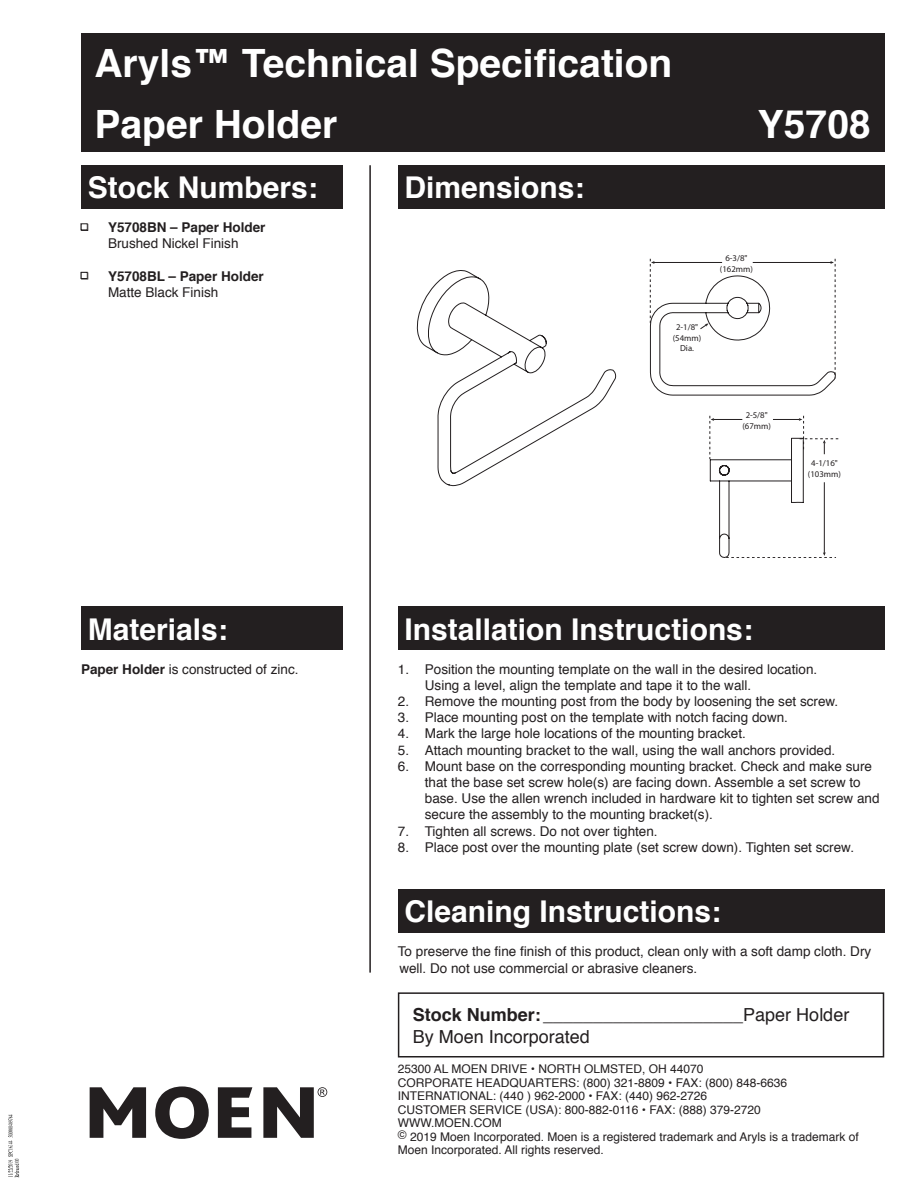
<style>
.page{position:relative;width:918px;height:1188px;background:#fff}
.page>*{position:absolute;margin:0;border:0;box-sizing:border-box;transform-origin:0 0}
.Title_Text{font:700 39px "Helvetica";color:#fff}
.Section_Headers{font:700 30px "Helvetica";color:#fff}
.Stock_Number___Produ{font:18px "Helvetica";color:#231f20}
.List{font:13.5px/16.2px "Helvetica";color:#231f20}
.Text{font:13.5px/16.2px "Helvetica";color:#231f20}
.Bold_Stock_Number{font:700 13.5px "Helvetica";color:#231f20}
.Unbolded_Stock_Numbe{font:13.5px "Helvetica";color:#231f20}
.Copyright_Info{font:12px/13.5px "Helvetica";color:#231f20}
.t1{font:8.7px/10.5px "Myriad Pro";color:#231f20;text-align:center}
.s1{font-weight:700}
</style>
<div class="page">
<div style="left:81px;top:34px;width:803px;height:118px;background:#231f20"></div>
<div style="left:81px;top:165px;width:261px;height:43px;background:#231f20"></div>
<div style="left:81px;top:607px;width:261px;height:43px;background:#231f20"></div>
<div style="left:398px;top:165px;width:486px;height:43px;background:#231f20"></div>
<div style="left:398px;top:607px;width:486px;height:43px;background:#231f20"></div>
<div style="left:398px;top:889px;width:486px;height:43px;background:#231f20"></div>
<svg style="left:81px;top:223px;width:7px;height:8px"></svg>
<div style="left:81px;top:272px;width:6px;height:7px;border:1px solid #231f20"></div>
<div style="left:398px;top:992px;width:486px;height:66px;border:2px solid #231f20"></div>
<hr style="left:369px;top:165px;width:2px;height:808px;background:#231f20">
<svg style="left:90px;top:1087px;width:56px;height:51px"></svg>
<svg style="left:155px;top:1086px;width:54px;height:53px"></svg>
<svg style="left:218px;top:1087px;width:34px;height:51px"></svg>
<svg style="left:263px;top:1087px;width:64px;height:51px"></svg>
<svg style="left:417px;top:270px;width:198px;height:217px"></svg>
<svg style="left:615px;top:258px;width:221px;height:300px"></svg>
<svg style="left:700px;top:323px;width:9px;height:6px"></svg>
<svg style="left:710px;top:416px;width:32px;height:43px"></svg>
<hr style="left:654px;top:262px;width:68px;height:1px;background:#231f20">
<hr style="left:753px;top:262px;width:78px;height:1px;background:#231f20">
<svg style="left:650px;top:259px;width:5px;height:64px"></svg>
<svg style="left:830px;top:259px;width:6px;height:119px"></svg>
<svg style="left:773px;top:416px;width:66px;height:38px"></svg>
<hr style="left:824px;top:482px;width:1px;height:71px;background:#231f20">
<svg style="left:726px;top:552px;width:110px;height:6px"></svg>
<svg style="left:8px;top:1115px;width:11px;height:62px"></svg>
<p class="Title_Text" style="left:94px;top:31px;width:579px">Aryls™ Technical Specification</p>
<p class="Title_Text" style="left:94px;top:93px;width:244px">Paper Holder</p>
<p class="Title_Text" style="left:758px;top:93px;width:114px">Y5708</p>
<p class="Section_Headers" style="left:88px;top:163px;width:232px">Stock Numbers:</p>
<p class="Section_Headers" style="left:405px;top:163px;width:182px">Dimensions:</p>
<p class="Bold_Stock_Number" style="left:108px;top:216px;width:159px">Y5708BN – Paper Holder</p>
<p class="Unbolded_Stock_Numbe" style="left:108px;top:233px;width:132px">Brushed Nickel Finish</p>
<p class="Bold_Stock_Number" style="left:108px;top:265px;width:157px">Y5708BL – Paper Holder</p>
<p class="Unbolded_Stock_Numbe" style="left:108px;top:282px;width:112px">Matte Black Finish</p>
<p class="Section_Headers" style="left:88px;top:605px;width:142px">Materials:</p>
<p class="Text" style="left:81px;top:661px;width:219px"><span class="s1">Paper Holder</span> is constructed of zinc.</p>
<p class="t1" style="left:720px;top:253px;width:35px">6-3/8" (162mm)</p>
<p class="t1" style="left:673px;top:322px;width:30px">2-1/8" (54mm)<br>Dia.</p>
<p class="t1" style="left:742px;top:410px;width:30px">2-5/8" (67mm)</p>
<p class="t1" style="left:808px;top:458px;width:35px">4-1/16" (103mm)</p>
<p class="Section_Headers" style="left:405px;top:605px;width:350px">Installation Instructions:</p>
<p class="List" style="left:425px;top:661px;width:394px;text-indent:-27px">1. Position the mounting template on the wall in the desired location.<br>Using a level, align the template and tape it to the wall.</p>
<p class="List" style="left:398px;top:694px;width:442px">2. Remove the mounting post from the body by loosening the set screw.</p>
<p class="List" style="left:398px;top:710px;width:392px">3. Place mounting post on the template with notch facing down.</p>
<p class="List" style="left:398px;top:726px;width:350px">4. Mark the large hole locations of the mounting bracket.</p>
<p class="List" style="left:398px;top:742px;width:439px">5. Attach mounting bracket to the wall, using the wall anchors provided.</p>
<p class="List" style="left:425px;top:758px;width:456px;text-indent:-27px">6. Mount base on the corresponding mounting bracket. Check and make sure that the base set screw hole(s) are facing down. Assemble a set screw to base. Use the allen wrench included in hardware kit to tighten set screw and secure the assembly to the mounting bracket(s).</p>
<p class="List" style="left:398px;top:823px;width:261px">7. Tighten all screws. Do not over tighten.</p>
<p class="List" style="left:398px;top:839px;width:458px">8. Place post over the mounting plate (set screw down). Tighten set screw.</p>
<p class="Section_Headers" style="left:405px;top:887px;width:318px">Cleaning Instructions:</p>
<p class="Text" style="left:398px;top:944px;width:475px">To preserve the fine finish of this product, clean only with a soft damp cloth. Dry well. Do not use commercial or abrasive cleaners.</p>
<p class="Stock_Number___Produ" style="left:413px;top:1001px;width:438px"><span class="s1">Stock Number:</span>____________________Paper Holder</p>
<p class="Stock_Number___Produ" style="left:413px;top:1022px;width:179px">By Moen Incorporated</p>
<p class="Copyright_Info" style="left:398px;top:1063px;width:307px">25300 AL MOEN DRIVE • NORTH OLMSTED, OH 44070</p>
<p class="Copyright_Info" style="left:398px;top:1076px;width:391px">CORPORATE HEADQUARTERS: (800) 321-8809 • FAX: (800) 848-6636</p>
<p class="Copyright_Info" style="left:398px;top:1090px;width:311px">INTERNATIONAL: (440 ) 962-2000 • FAX: (440) 962-2726</p>
<p class="Copyright_Info" style="left:398px;top:1103px;width:365px">CUSTOMER SERVICE (USA): 800-882-0116 • FAX: (888) 379-2720</p>
<p class="Copyright_Info" style="left:398px;top:1117px;width:105px">WWW.MOEN.COM</p>
<p class="Copyright_Info" style="left:398px;top:1130px;width:463px">© 2019 Moen Incorporated. Moen is a registered trademark and Aryls is a trademark of<br>Moen Incorporated. All rights reserved.</p>
</div>
